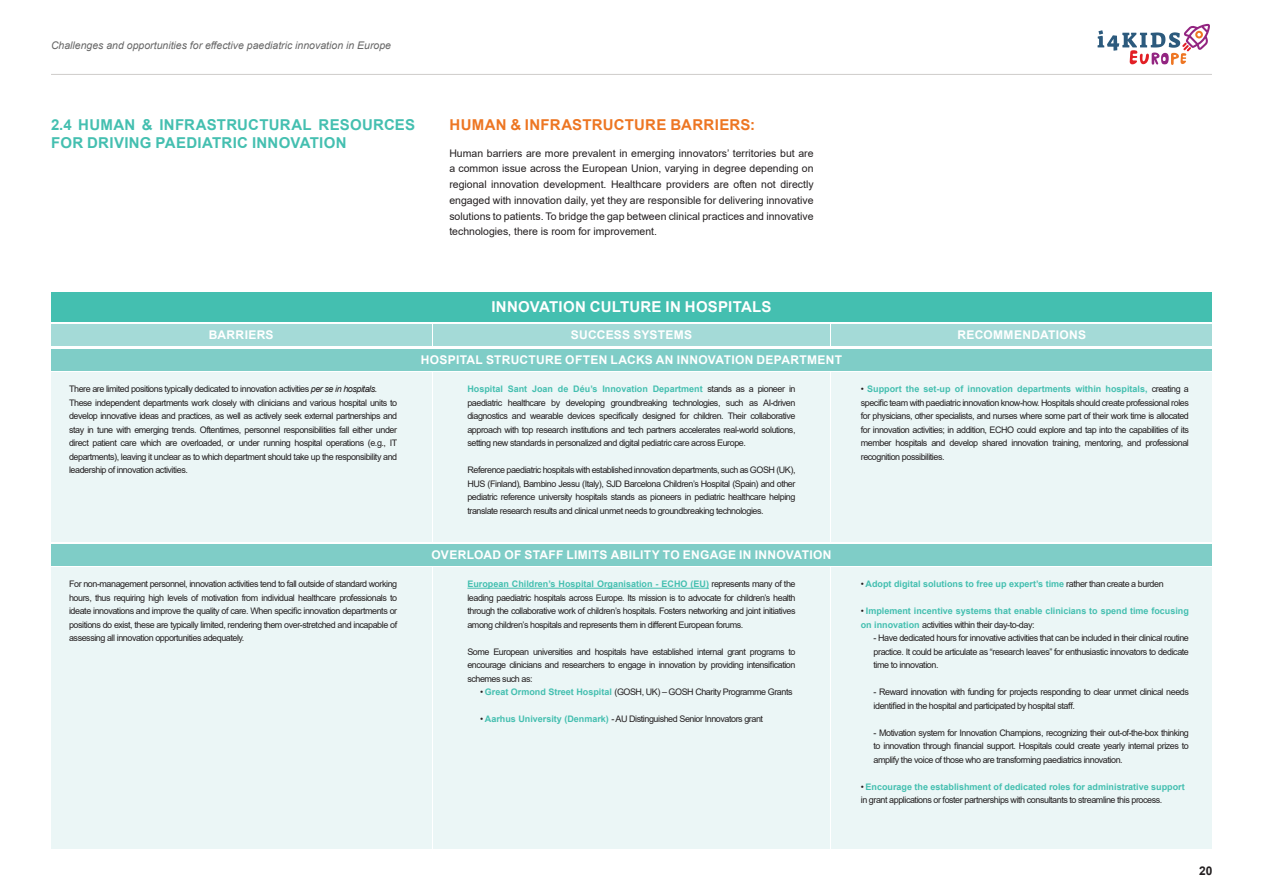
<style>
.page{position:relative;width:1263px;height:893px;background:#fff}
.page>*{position:absolute;margin:0;border:0;box-sizing:border-box;transform-origin:0 0}
.t1{font:700 15px "Arial";letter-spacing:.02em;color:#44bfb0}
.t2{font:700 15px "Arial";letter-spacing:.02em;color:#ed7623}
.t3{font:700 15px "Arial";letter-spacing:.015em;color:#fff}
.t4{font:700 12px "Arial";letter-spacing:.025em;color:#fff}
.t5{font:700 12px "Arial";color:#231f20}
.t6{font:10.5px/15.8px "Arial";color:#231f20;text-align:justify}
.t7{font:italic 10.5px "Arial";color:#666}
.t8{font:9px/13.5px "Arial";letter-spacing:-.05em;color:#231f20;text-align:justify}
.t9{font:700 9px/13.5px "Arial";color:#44bfb0}
.s1{font-style:italic}
.s2{font-weight:700;color:#44bfb0}
.s3{font-weight:400;color:#231f20}
</style>
<div class="page">
<svg style="left:1097px;top:24px;width:113px;height:41px"></svg>
<hr style="left:51px;top:74px;width:1161px;height:1px;background:#ceccca">
<div style="left:51px;top:372px;width:380px;height:170px;background:#ebf6f6"></div>
<div style="left:51px;top:567px;width:380px;height:281px;background:#ebf6f6"></div>
<div style="left:832px;top:372px;width:380px;height:170px;background:#ebf6f6"></div>
<div style="left:832px;top:567px;width:380px;height:281px;background:#ebf6f6"></div>
<div style="left:433px;top:372px;width:396px;height:170px;background:#ebf6f6"></div>
<div style="left:433px;top:567px;width:396px;height:281px;background:#ebf6f6"></div>
<div style="left:51px;top:349px;width:1161px;height:21px;background:#7fcdc7"></div>
<div style="left:51px;top:544px;width:1161px;height:21px;background:#7fcdc7"></div>
<div style="left:51px;top:292px;width:1161px;height:30px;background:#44bfb0"></div>
<div style="left:433px;top:324px;width:396px;height:21px;background:#a4dad7"></div>
<div style="left:832px;top:324px;width:380px;height:21px;background:#a4dad7"></div>
<div style="left:51px;top:324px;width:380px;height:21px;background:#a4dad7"></div>
<hr style="left:467px;top:588px;width:242px;height:1px;background:#44bfb0">
<p class="t7" style="left:51px;top:39px;width:341px">Challenges and opportunities for effective paediatric innovation in Europe</p>
<h1 class="t1" style="left:51px;top:114px;width:366px">2.4 HUMAN &amp; INFRASTRUCTURAL RESOURCES</h1>
<h1 class="t2" style="left:450px;top:114px;width:307px">HUMAN &amp; INFRASTRUCTURE BARRIERS:</h1>
<h1 class="t1" style="left:51px;top:132px;width:297px">FOR DRIVING PAEDIATRIC INNOVATION</h1>
<p class="t6" style="left:449px;top:145px;width:366px">Human barriers are more prevalent in emerging innovators’ territories but are a common issue across the European Union, varying in degree depending on regional innovation development. Healthcare providers are often not directly engaged with innovation daily, yet they are responsible for delivering innovative solutions to patients. To bridge the gap between clinical practices and innovative technologies, there is room for improvement.</p>
<h1 class="t3" style="left:491px;top:297px;width:282px">INNOVATION CULTURE IN HOSPITALS</h1>
<h2 class="t4" style="left:209px;top:326px;width:66px">BARRIERS</h2>
<h2 class="t4" style="left:571px;top:326px;width:123px">SUCCESS SYSTEMS</h2>
<h2 class="t4" style="left:957px;top:326px;width:130px">RECOMMENDATIONS</h2>
<p class="t8" style="left:69px;top:382px;width:330px;text-align:left">There are limited positions typically dedicated to innovation activities <span class="s1">per se in hospitals.<br></span>These independent departments work closely with clinicians and various hospital units to develop innovative ideas and practices, as well as actively seek external partnerships and stay in tune with emerging trends. Oftentimes, personnel responsibilities fall either under direct patient care which are overloaded, or under running hospital operations (e.g., IT departments), leaving it unclear as to which department should take up the responsibility and leadership of innovation activities.</p>
<p class="t8" style="left:69px;top:577px;width:330px">For non-management personnel, innovation activities tend to fall outside of standard working hours, thus requiring high levels of motivation from individual healthcare professionals to ideate innovations and improve the quality of care. When specific innovation departments or positions do exist, these are typically limited, rendering them over-stretched and incapable of assessing all innovation opportunities adequately.</p>
<h2 class="t4" style="left:421px;top:351px;width:423px">HOSPITAL STRUCTURE OFTEN LACKS AN INNOVATION DEPARTMENT</h2>
<p class="t8" style="left:467px;top:382px;width:330px"><span class="s2">Hospital Sant Joan de Déu’s Innovation Department</span> stands as a pioneer in paediatric healthcare by developing groundbreaking technologies, such as AI-driven diagnostics and wearable devices specifically designed for children. Their collaborative approach with top research institutions and tech partners accelerates real-world solutions, setting new standards in personalized and digital pediatric care across Europe.</p>
<p class="t8" style="left:467px;top:463px;width:330px">Reference paediatric hospitals with established innovation departments, such as GOSH (UK), HUS (Finland), Bambino Jessu (Italy), SJD Barcelona Children’s Hospital (Spain) and other pediatric reference university hospitals stands as pioneers in pediatric healthcare helping translate research results and clinical unmet needs to groundbreaking technologies.</p>
<h2 class="t4" style="left:431px;top:546px;width:401px">OVERLOAD OF STAFF LIMITS ABILITY TO ENGAGE IN INNOVATION</h2>
<p class="t8" style="left:467px;top:577px;width:330px"><span class="s2">European Children’s Hospital Organisation - ECHO (EU)</span> represents many of the leading paediatric hospitals across Europe. Its mission is to advocate for children’s health through the collaborative work of children’s hospitals. Fosters networking and joint initiatives among children’s hospitals and represents them in different European forums.</p>
<p class="t8" style="left:467px;top:645px;width:330px">Some European universities and hospitals have established internal grant programs to encourage clinicians and researchers to engage in innovation by providing intensification schemes such as:</p>
<p class="t8" style="left:480px;top:685px;width:314px">• <span class="s2">Great Ormond Street Hospital</span> (GOSH, UK) – GOSH Charity Programme Grants</p>
<p class="t8" style="left:480px;top:712px;width:284px">• <span class="s2">Aarhus University (Denmark)</span> - AU Distinguished Senior Innovators grant</p>
<p class="t8" style="left:861px;top:382px;width:330px">• <span class="s2">Support the set-up of innovation departments within hospitals,</span> creating a specific team with paediatric innovation know-how. Hospitals should create professional roles for physicians, other specialists, and nurses where some part of their work time is allocated for innovation activities; in addition, ECHO could explore and tap into the capabilities of its member hospitals and develop shared innovation training, mentoring, and professional recognition possibilities.</p>
<p class="t9" style="left:861px;top:577px;width:304px"><span class="s3">•</span> Adopt digital solutions to free up expert’s time <span class="s3">rather than create a burden</span></p>
<p class="t9" style="left:861px;top:604px;width:330px"><span class="s3">•</span> Implement incentive systems that enable clinicians to spend time focusing on innovation <span class="s3">activities within their day-to-day:</span></p>
<p class="t8" style="left:873px;top:631px;width:317px">- Have dedicated hours for innovative activities that can be included in their clinical routine practice. It could be articulate as “research leaves” for enthusiastic innovators to dedicate time to innovation.</p>
<p class="t8" style="left:873px;top:685px;width:317px">- Reward innovation with funding for projects responding to clear unmet clinical needs identified in the hospital and participated by hospital staff.</p>
<p class="t8" style="left:873px;top:726px;width:317px">- Motivation system for Innovation Champions, recognizing their out-of-the-box thinking to innovation through financial support. Hospitals could create yearly internal prizes to amplify the voice of those who are transforming paediatrics innovation.</p>
<p class="t8" style="left:861px;top:780px;width:325px">• <span class="s2">Encourage the establishment of dedicated roles for administrative support </span>in grant applications or foster partnerships with consultants to streamline this process.</p>
<h2 class="t5" style="left:1199px;top:862px;width:15px">20</h2>
</div>
